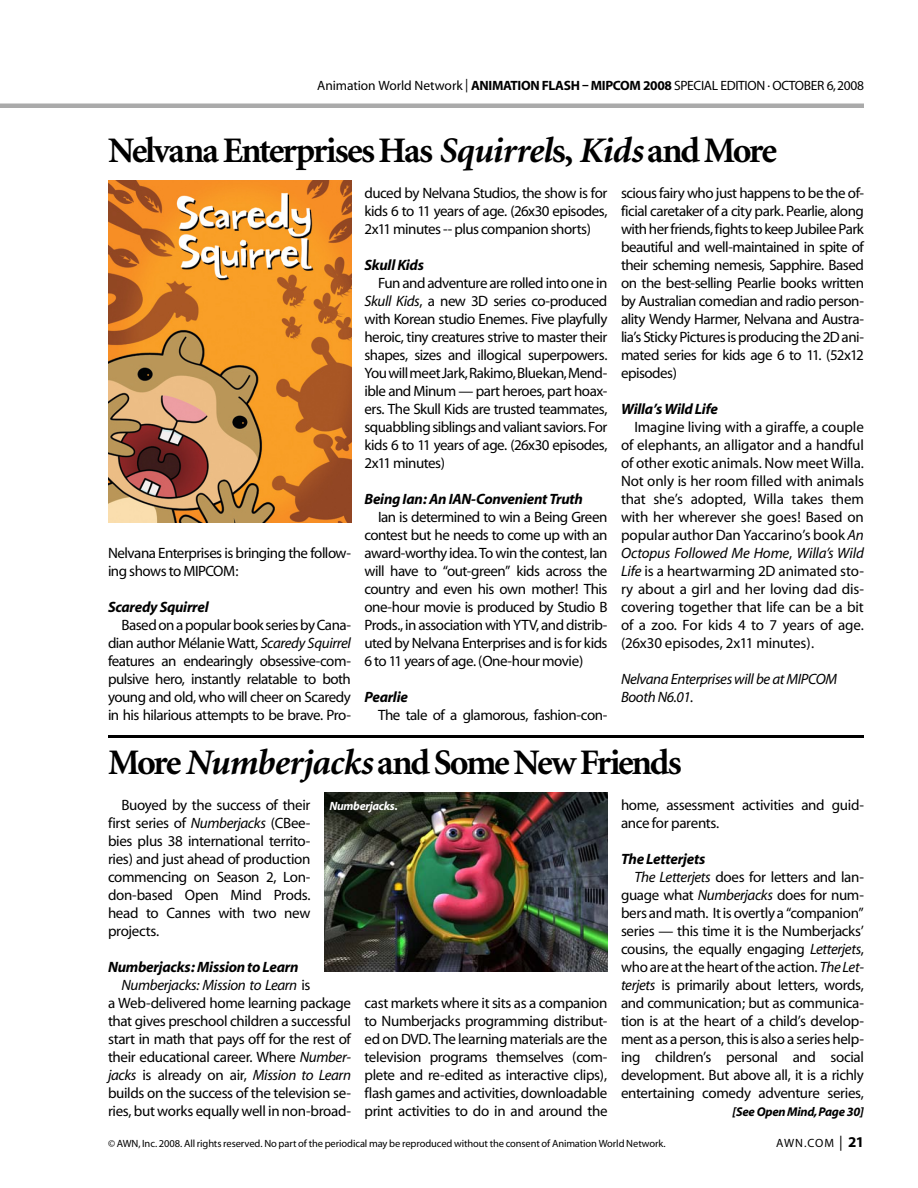
<style>
.page{position:relative;width:918px;height:1188px;background:#fff}
.page>*{position:absolute;margin:0;border:0;box-sizing:border-box;transform-origin:0 0}
.t1{font:700 36px "Minion";letter-spacing:-.055em;color:#000}
.t2{font:15px/18px "Myriad";letter-spacing:-.025em;color:#000;text-align:justify}
.t3{font:italic 700 15px "Myriad";letter-spacing:-.02em;color:#000}
.t4{font:italic 15px/18px "Myriad";letter-spacing:-.025em;color:#000}
.t5{font:13.5px "Myriad";letter-spacing:-.025em;color:#000}
.t6{font:italic 700 12.75px "Myriad";letter-spacing:-.025em;color:#000}
.t7{font:italic 700 12px "Myriad";letter-spacing:-.025em;color:#fff}
.t8{font:12px "Myriad";letter-spacing:.07em;color:#000}
.t9{font:10.5px "Myriad";letter-spacing:-.01em;color:#000}
.s1{font-weight:700}
.s2{font-style:italic}
.s3{font-style:normal}
.s4{font-size:15px}
.s5{font-weight:700;font-size:15px}
</style>
<div class="page">
<hr style="left:0;top:104px;width:864px;height:4px;background:#aaa">
<hr style="left:108px;top:735px;width:756px;height:3px;background:#000">
<img style="left:108px;top:180px;width:243px;height:342px">
<img style="left:324px;top:792px;width:284px;height:180px">
<p class="t5" style="left:317px;top:79px;width:548px">Animation World Network | <span class="s1">ANIMATION FLASH – MIPCOM 2008</span> SPECIAL EDITION · OCTOBER 6, 2008</p>
<h1 class="t1" style="left:108px;top:132px;width:671px">Nelvana Enterprises Has <span class="s2">Squirrel</span>s, <span class="s2">Kids</span> and More</h1>
<p class="t2" style="left:108px;top:545px;width:245px">Nelvana Enterprises is bringing the follow&shy;ing shows to MIPCOM:</p>
<p class="t3" style="left:108px;top:599px;width:102px">Scaredy Squirrel</p>
<p class="t2" style="left:108px;top:617px;width:245px;text-indent:14px">Based on a popular book series by Cana&shy;dian author Mélanie Watt, <span class="s2">Scaredy Squirrel </span>features an endearingly obsessive-com&shy;pulsive hero, instantly relatable to both young and old, who will cheer on Scaredy in his hilarious attempts to be brave. Pro-</p>
<p class="t2" style="left:365px;top:185px;width:244px">duced by Nelvana Studios, the show is for kids 6 to 11 years of age. (26x30 episodes, 2x11 minutes -- plus companion shorts)</p>
<p class="t3" style="left:365px;top:257px;width:61px">Skull Kids</p>
<p class="t2" style="left:365px;top:275px;width:245px;text-indent:14px">Fun and adventure are rolled into one in <span class="s2">Skull Kids</span>, a new 3D series co-produced with Korean studio Enemes. Five playfully heroic, tiny creatures strive to master their shapes, sizes and illogical superpowers.<br>You will meet Jark, Rakimo, Bluekan, Mend&shy;ible and Minum — part heroes, part hoax&shy;ers. The Skull Kids are trusted teammates, squabbling siblings and valiant saviors. For kids 6 to 11 years of age. (26x30 episodes, 2x11 minutes)</p>
<p class="t3" style="left:365px;top:491px;width:220px">Being Ian: An IAN-Convenient Truth</p>
<p class="t2" style="left:365px;top:509px;width:245px;text-indent:14px">Ian is determined to win a Being Green contest but he needs to come up with an award-worthy idea. To win the contest, Ian will have to “out-green” kids across the country and even his own mother! This one-hour movie is produced by Studio B Prods., in association with YTV, and distrib&shy;uted by Nelvana Enterprises and is for kids 6 to 11 years of age. (One-hour movie)</p>
<p class="t3" style="left:365px;top:689px;width:45px">Pearlie</p>
<p class="t2" style="left:378px;top:707px;width:231px">The tale of a glamorous, fashion-con-</p>
<p class="t2" style="left:621px;top:185px;width:245px">scious fairy who just happens to be the of&shy;ficial caretaker of a city park. Pearlie, along with her friends, fights to keep Jubilee Park beautiful and well-maintained in spite of their scheming nemesis, Sapphire. Based on the best-selling Pearlie books written by Australian comedian and radio person&shy;ality Wendy Harmer, Nelvana and Austra&shy;lia’s Sticky Pictures is producing the 2D ani&shy;mated series for kids age 6 to 11. (52x12 episodes)</p>
<p class="t3" style="left:621px;top:401px;width:98px">Willa’s Wild Life</p>
<p class="t2" style="left:621px;top:419px;width:245px;text-indent:14px">Imagine living with a giraffe, a couple of elephants, an alligator and a handful of other exotic animals. Now meet Willa.<br>Not only is her room filled with animals that she’s adopted, Willa takes them with her wherever she goes! Based on popular author Dan Yaccarino’s book <span class="s2">An Octopus Followed Me Home</span>, <span class="s2">Willa’s Wild Life</span> is a heartwarming 2D animated sto&shy;ry about a girl and her loving dad dis&shy;covering together that life can be a bit of a zoo. For kids 4 to 7 years of age. (26x30 episodes, 2x11 minutes).</p>
<p class="t4" style="left:621px;top:671px;width:218px">Nelvana Enterprises will be at MIPCOM<br>Booth N6.01.</p>
<h1 class="t1" style="left:108px;top:744px;width:575px">More <span class="s2">Numberjacks</span> and Some New Friends</h1>
<p class="t2" style="left:108px;top:797px;width:204px;text-indent:14px">Buoyed by the success of their first series of <span class="s2">Numberjacks</span> (CBee&shy;bies plus 38 international territo&shy;ries) and just ahead of production commencing on Season 2, Lon&shy;don-based Open Mind Prods. head to Cannes with two new projects.</p>
<p class="t3" style="left:108px;top:959px;width:192px">Numberjacks: Mission to Learn</p>
<p class="t4" style="left:122px;top:977px;width:191px">Numberjacks: Mission to Learn <span class="s3">is</span></p>
<p class="t2" style="left:108px;top:995px;width:245px">a Web-delivered home learning package</p>
<p class="t2" style="left:108px;top:1013px;width:244px">that gives preschool children a successful</p>
<p class="t2" style="left:108px;top:1031px;width:244px">start in math that pays off for the rest of</p>
<p class="t2" style="left:108px;top:1049px;width:244px">their educational career. Where <span class="s2">Number-</span></p>
<p class="t4" style="left:108px;top:1067px;width:245px">jacks <span class="s3">is already on air,</span> Mission to Learn</p>
<p class="t2" style="left:108px;top:1085px;width:244px">builds on the success of the television se-</p>
<p class="t2" style="left:108px;top:1103px;width:245px">ries, but works equally well in non-broad-</p>
<p class="t2" style="left:621px;top:797px;width:245px">home, assessment activities and guid&shy;ance for parents.</p>
<p class="t3" style="left:621px;top:851px;width:86px">The Letterjets</p>
<p class="t2" style="left:635px;top:869px;width:231px"><span class="s2">The Letterjets</span> does for letters and lan-</p>
<p class="t2" style="left:621px;top:887px;width:245px">guage what <span class="s2">Numberjacks</span> does for num-</p>
<p class="t2" style="left:621px;top:905px;width:244px">bers and math. It is overtly a “companion”</p>
<p class="t2" style="left:621px;top:923px;width:245px">series — this time it is the Numberjacks’</p>
<p class="t2" style="left:621px;top:941px;width:244px">cousins, the equally engaging <span class="s2">Letterjets</span>,</p>
<p class="t2" style="left:621px;top:959px;width:244px">who are at the heart of the action. <span class="s2">The Let-</span></p>
<p class="t2" style="left:621px;top:977px;width:244px"><span class="s2">terjets</span> is primarily about letters, words,</p>
<p class="t2" style="left:621px;top:995px;width:244px">and communication; but as communica-</p>
<p class="t2" style="left:621px;top:1013px;width:244px">tion is at the heart of a child’s develop-</p>
<p class="t2" style="left:621px;top:1031px;width:245px">ment as a person, this is also a series help-</p>
<p class="t2" style="left:621px;top:1049px;width:244px">ing children’s personal and social</p>
<p class="t2" style="left:621px;top:1067px;width:244px">development. But above all, it is a richly</p>
<p class="t2" style="left:621px;top:1085px;width:244px">entertaining comedy adventure series,</p>
<p class="t7" style="left:329px;top:800px;width:70px">Numberjacks<span class="s3">.</span></p>
<p class="t2" style="left:365px;top:995px;width:245px">cast markets where it sits as a companion to Numberjacks programming distribut&shy;ed on DVD. The learning materials are the television programs themselves (com&shy;plete and re-edited as interactive clips), flash games and activities, downloadable print activities to do in and around the</p>
<p class="t6" style="left:733px;top:1105px;width:133px">[See Open Mind, Page 30]</p>
<p class="t9" style="left:108px;top:1138px;width:559px">© AWN, Inc. 2008. All rights reserved. No part of the periodical may be reproduced without the consent of Animation World Network.</p>
<p class="t8" style="left:776px;top:1137px;width:89px">AWN.COM <span class="s4">|</span> <span class="s5">21</span></p>
</div>
